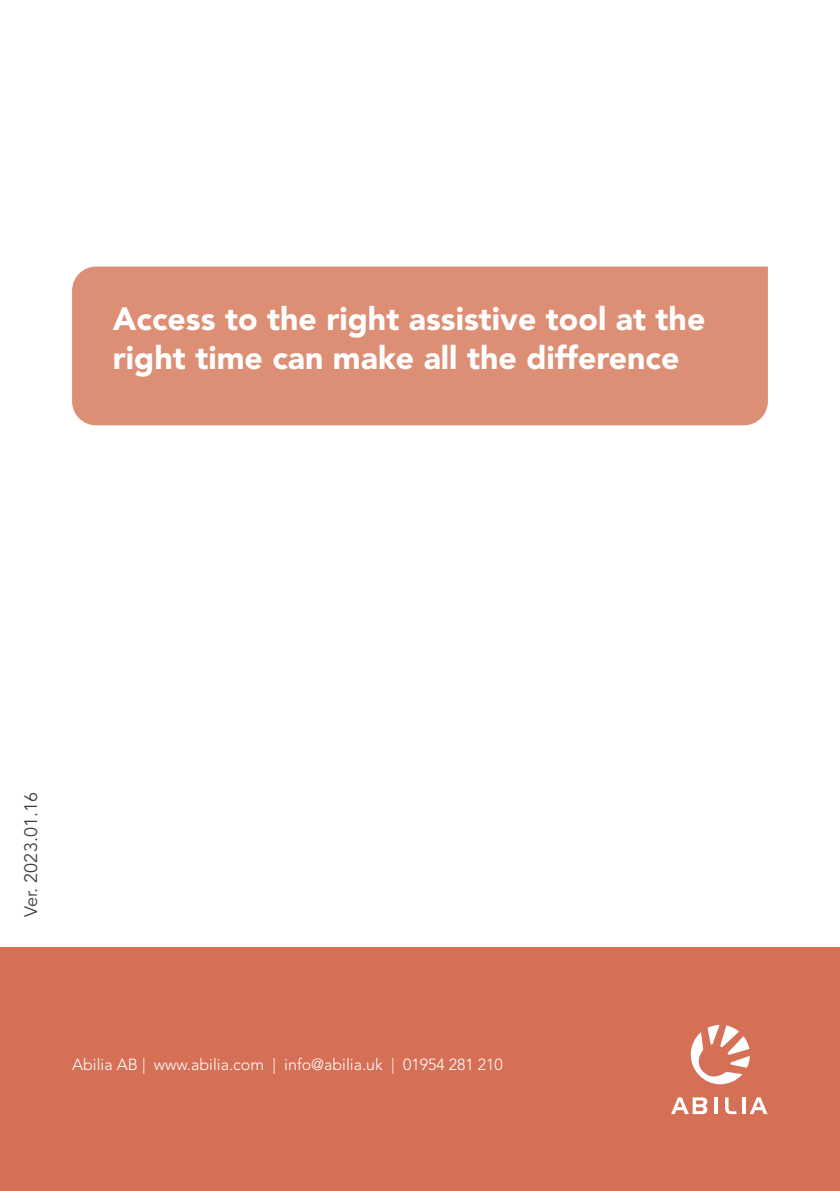
<style>
.page{position:relative;width:840px;height:1191px;background:#fff}
.page>*{position:absolute;margin:0;border:0;box-sizing:border-box;transform-origin:0 0}
.t1{font:900 32px/38.4px "Avenir LT Std";color:#fff}
.t2{font:18px "Avenir LT Std";color:#414141}
.t3{font:300 16px "Avenir LT Std";color:#fff}
</style>
<div class="page">
<div style="left:0;top:947px;width:839px;height:244px;background:#d56f55"></div>
<svg style="left:671px;top:1097px;width:36px;height:17px"></svg>
<svg style="left:714px;top:1097px;width:3px;height:17px"></svg>
<svg style="left:725px;top:1097px;width:11px;height:17px"></svg>
<svg style="left:742px;top:1097px;width:3px;height:17px"></svg>
<svg style="left:750px;top:1097px;width:17px;height:17px"></svg>
<svg style="left:690px;top:1025px;width:59px;height:59px"></svg>
<div style="left:72px;top:266px;width:695px;height:159px;background:#dd8f75"></div>
<p class="t1" style="left:113px;top:300px;width:593px">Access to the right assistive tool at the right time can make all the difference</p>
<p class="t2" style="left:21px;top:917px;width:126px;rotate:-90deg">Ver. 2023.01.16</p>
<p class="t3" style="left:72px;top:1054px;width:432px">Abilia AB | www.abilia.com | info@abilia.uk | 01954 281 210</p>
</div>
